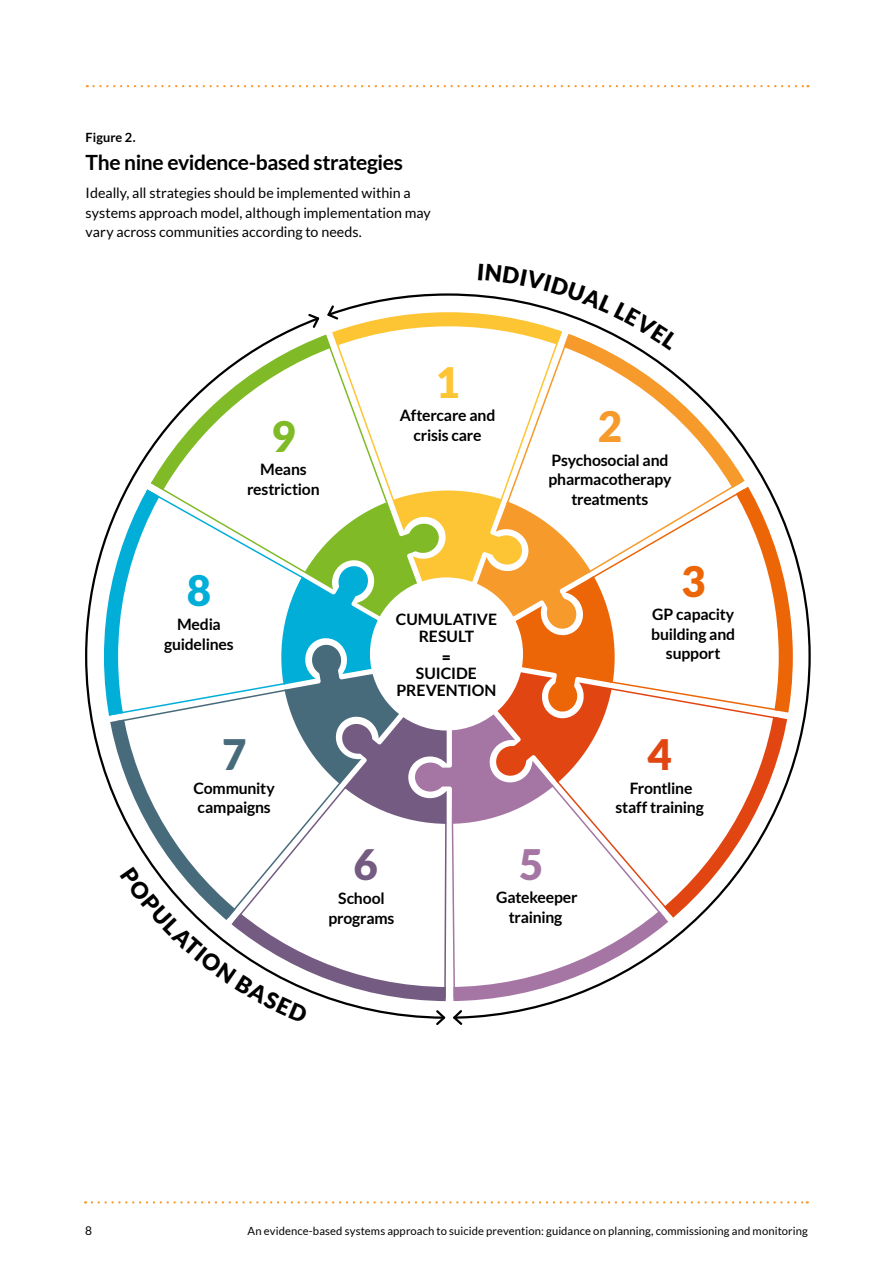
<style>
.page{position:relative;width:893px;height:1263px;background:#fff}
.page>*{position:absolute;margin:0;border:0;box-sizing:border-box;transform-origin:0 0}
.t1{font:900 42px "Lato";color:#fdc533}
.t2{font:900 42px "Lato";color:#f59a2b}
.t3{font:900 42px "Lato";color:#ec6608}
.t4{font:900 42px "Lato";color:#e14612}
.t5{font:900 42px "Lato";color:#a576a4}
.t6{font:900 42px "Lato";color:#745b81}
.t7{font:900 42px "Lato";color:#486b7b}
.t8{font:900 42px "Lato";color:#00aed8}
.t9{font:900 42px "Lato";color:#80ba27}
.t10{font:700 21px "Lato";letter-spacing:-.02em;color:#000}
.t11{font:700 15.75px/19.5px "Lato";letter-spacing:-.01em;color:#000;text-align:center}
.t12{font:14.25px/19.5px "Lato";color:#000}
.t13{font:700 12.75px "Lato";letter-spacing:.005em;color:#000}
.t14{font:12px "Lato";color:#000}
.t15{font:11.25px "Lato";letter-spacing:.01em;color:#000}
.s1{font-weight:900}
</style>
<div class="page">
<svg style="left:92px;top:1201px;width:716px;height:2px"></svg>
<svg style="left:94px;top:85px;width:714px;height:2px"></svg>
<svg style="left:784px;top:519px;width:9px;height:273px"></svg>
<svg style="left:107px;top:293px;width:677px;height:732px"></svg>
<p class="t13" style="left:86px;top:130px;width:51px">Figure 2.</p>
<p class="t10" style="left:86px;top:151px;width:319px">The nine evidence-based strategies</p>
<p class="t12" style="left:86px;top:183px;width:347px">Ideally, all strategies should be implemented within a systems approach model, although implementation may vary across communities according to needs.</p>
<p class="t9" style="left:271px;top:412px;width:26px">9</p>
<p class="t11" style="left:247px;top:460px;width:74px">Means restriction</p>
<p class="t1" style="left:435px;top:358px;width:26px">1</p>
<p class="t11" style="left:400px;top:406px;width:97px">Aftercare and crisis care</p>
<p class="t2" style="left:598px;top:402px;width:26px">2</p>
<p class="t11" style="left:548px;top:450px;width:125px">Psychosocial and pharmacotherapy treatments</p>
<p class="t8" style="left:187px;top:566px;width:26px">8</p>
<p class="t11" style="left:164px;top:614px;width:71px">Media guidelines</p>
<p class="t7" style="left:222px;top:730px;width:26px">7</p>
<p class="t11" style="left:194px;top:778px;width:83px;text-align:left">Community campaigns</p>
<p class="t11" style="left:396px;top:611px;width:103px;line-height:16.5px">CUMULATIVE<br>RESULT</p>
<p class="t11" style="left:397px;top:648px;width:101px;line-height:16.5px"><span class="s1">=<br></span>SUICIDE<br>PREVENTION</p>
<p class="t6" style="left:354px;top:840px;width:26px">6</p>
<p class="t11" style="left:328px;top:888px;width:68px">School programs</p>
<p class="t5" style="left:519px;top:840px;width:26px">5</p>
<p class="t11" style="left:496px;top:888px;width:83px">Gatekeeper training</p>
<p class="t3" style="left:681px;top:557px;width:26px">3</p>
<p class="t11" style="left:651px;top:605px;width:86px">GP capacity building and support</p>
<p class="t4" style="left:647px;top:730px;width:26px">4</p>
<p class="t11" style="left:615px;top:778px;width:90px">Frontline staff training</p>
<p class="t14" style="left:85px;top:1224px;width:8px">8</p>
<p class="t15" style="left:248px;top:1225px;width:562px">An evidence-based systems approach to suicide prevention: guidance on planning, commissioning and monitoring</p>
</div>
